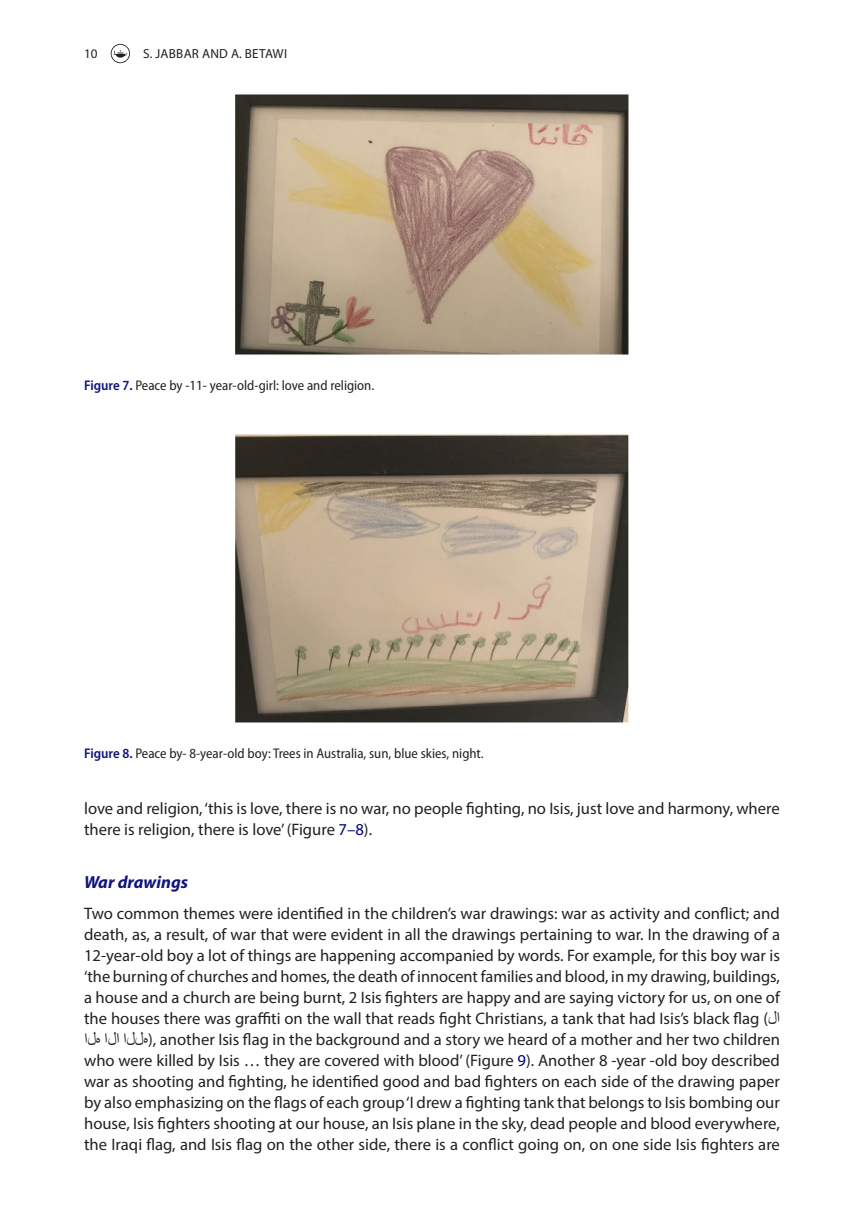
<style>
.page{position:relative;width:864px;height:1231px;background:#fff}
.page>*{position:absolute;margin:0;border:0;box-sizing:border-box;transform-origin:0 0}
.t1{font:italic 700 17.5px "Myriad Pro";color:#10147e}
.t2{font:16.62px/21px "Myriad Pro";color:#231f20}
.t3{font:semi-condensed 14px "Myriad Pro";color:#231f20}
.t4{font:13.12px "Myriad Pro";letter-spacing:.02em;color:#231f20}
.s1{font-weight:600;color:#10147e}
.s2{color:#000080}
.s3{font-family:"Times New Roman PSMT unicode"}
</style>
<div class="page">
<svg style="left:111px;top:44px;width:19px;height:19px"></svg>
<img style="left:235px;top:434px;width:394px;height:289px">
<img style="left:235px;top:94px;width:394px;height:261px">
<p class="t4" style="left:84px;top:45px;width:15px">10</p>
<p class="t4" style="left:143px;top:45px;width:145px">S. JABBAR AND A. BETAWI</p>
<p class="t3" style="left:84px;top:378px;width:291px"><span class="s1">Figure 7.</span> Peace by -11- year-old-girl: love and religion.</p>
<p class="t3" style="left:84px;top:745px;width:401px"><span class="s1">Figure 8.</span> Peace by- 8-year-old boy: Trees in Australia, sun, blue skies, night.</p>
<p class="t2" style="left:84px;top:797px;width:697px">love and religion, ‘this is love, there is no war, no people fighting, no Isis, just love and harmony, where there is religion, there is love’ (Figure <span class="s2">7–8</span>).</p>
<p class="t1" style="left:84px;top:870px;width:105px">War drawings</p>
<p class="t2" style="left:84px;top:902px;width:697px;text-align:justify">Two common themes were identified in the children’s war drawings: war as activity and conflict; and death, as, a result, of war that were evident in all the drawings pertaining to war. In the drawing of a 12-year-old boy a lot of things are happening accompanied by words. For example, for this boy war is ‘the burning of churches and homes, the death of innocent families and blood, in my drawing, buildings, a house and a church are being burnt, 2 Isis fighters are happy and are saying victory for us, on one of the houses there was graffiti on the wall that reads fight Christians, a tank that had Isis’s black flag ( <span class="s3">ال<br>هلا الا هللا</span> (, another Isis flag in the background and a story we heard of a mother and her two children who were killed by Isis … they are covered with blood’ (Figure <span class="s2">9</span>). Another 8 -year -old boy described war as shooting and fighting, he identified good and bad fighters on each side of the drawing paper by also emphasizing on the flags of each group ‘I drew a fighting tank that belongs to Isis bombing our house, Isis fighters shooting at our house, an Isis plane in the sky, dead people and blood everywhere, the Iraqi flag, and Isis flag on the other side, there is a conflict going on, on one side Isis fighters are</p>
</div>
